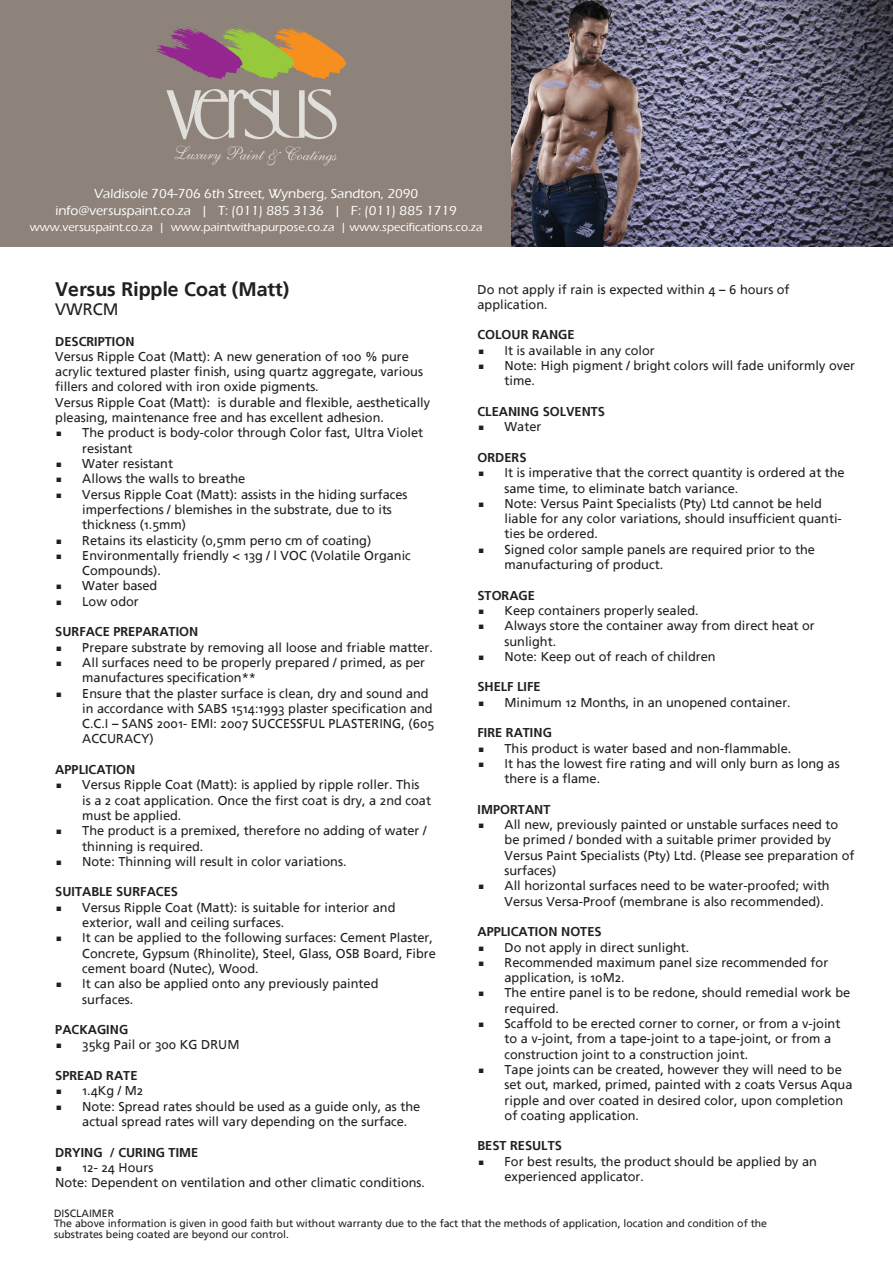
<style>
.page{position:relative;width:893px;height:1263px;background:#fff}
.page>*{position:absolute;margin:0;border:0;box-sizing:border-box;transform-origin:0 0}
.t1{font:700 19.5px "Frutiger Linotype";color:#231f20}
.t2{font:16.5px "Frutiger Linotype";color:#231f20}
.t3{font:500 13.5px/16.2px "Eras ITC";color:#fff;text-align:center}
.t4{font:12.75px/15.3px "Frutiger Linotype";color:#231f20}
.t5{font:700 12.75px "Frutiger Linotype";color:#231f20}
.t6{font:500 12px "Eras ITC";color:#fff}
.t7{font:10.5px/10.5px "Frutiger Linotype";color:#231f20}
</style>
<div class="page">
<img style="left:510px;top:0;width:383px;height:247px">
<div style="left:0;top:0;width:510px;height:247px;background:#8e837a"></div>
<svg style="left:174px;top:146px;width:47px;height:19px"></svg>
<svg style="left:227px;top:146px;width:110px;height:20px"></svg>
<svg style="left:157px;top:27px;width:189px;height:52px"></svg>
<svg style="left:166px;top:89px;width:171px;height:50px"></svg>
<p class="t3" style="left:55px;top:186px;width:403px">Valdisole 704-706 6th Street, Wynberg, Sandton, 2090 info@versuspaint.co.za | T: (011) 885 3136 | F: (011) 885 1719</p>
<p class="t6" style="left:30px;top:220px;width:454px">www.versuspaint.co.za | www.paintwithapurpose.co.za | www.specifications.co.za</p>
<h1 class="t1" style="left:55px;top:277px;width:236px">Versus Ripple Coat (Matt)</h1>
<p class="t2" style="left:55px;top:300px;width:65px">VWRCM</p>
<p class="t5" style="left:55px;top:333px;width:81px">DESCRIPTION</p>
<p class="t4" style="left:55px;top:349px;width:376px">Versus Ripple Coat (Matt): A new generation of 100 % pure acrylic textured plaster finish, using quartz aggregate, various fillers and colored with iron oxide pigments.<br>Versus Ripple Coat (Matt): is durable and flexible, aesthetically pleasing, maintenance free and has excellent adhesion.</p>
<p class="t4" style="left:82px;top:425px;width:342px;text-indent:-27px">■ The product is body-color through Color fast, Ultra Violet resistant</p>
<p class="t4" style="left:55px;top:456px;width:119px">■ Water resistant</p>
<p class="t4" style="left:55px;top:471px;width:191px">■ Allows the walls to breathe</p>
<p class="t4" style="left:82px;top:486px;width:327px;text-indent:-27px">■ Versus Ripple Coat (Matt): assists in the hiding surfaces imperfections / blemishes in the substrate, due to its thickness (1.5mm)</p>
<p class="t4" style="left:55px;top:532px;width:317px">■ Retains its elasticity (0,5mm per10 cm of coating)</p>
<p class="t4" style="left:82px;top:548px;width:330px;text-indent:-27px">■ Environmentally friendly &lt; 13g / l VOC (Volatile Organic<br>Compounds).</p>
<p class="t4" style="left:55px;top:578px;width:104px">■ Water based</p>
<p class="t4" style="left:55px;top:594px;width:85px">■ Low odor</p>
<p class="t5" style="left:55px;top:624px;width:145px">SURFACE PREPARATION</p>
<p class="t4" style="left:55px;top:639px;width:379px">■ Prepare substrate by removing all loose and friable matter.</p>
<p class="t4" style="left:82px;top:655px;width:344px;text-indent:-27px">■ All surfaces need to be properly prepared / primed, as per manufactures specification**</p>
<p class="t4" style="left:82px;top:685px;width:354px;text-indent:-27px">■ Ensure that the plaster surface is clean, dry and sound and in accordance with SABS 1514:1993 plaster specification and C.C.I – SANS 2001- EMI: 2007 SUCCESSFUL PLASTERING, (605<br>ACCURACY)</p>
<p class="t5" style="left:55px;top:762px;width:82px">APPLICATION</p>
<p class="t4" style="left:82px;top:777px;width:350px;text-indent:-27px">■ Versus Ripple Coat (Matt): is applied by ripple roller. This is a 2 coat application. Once the first coat is dry, a 2nd coat must be applied.</p>
<p class="t4" style="left:82px;top:823px;width:346px;text-indent:-27px">■ The product is a premixed, therefore no adding of water / thinning is required.</p>
<p class="t4" style="left:55px;top:854px;width:293px">■ Note: Thinning will result in color variations.</p>
<p class="t5" style="left:55px;top:884px;width:124px">SUITABLE SURFACES</p>
<p class="t4" style="left:82px;top:900px;width:315px;text-indent:-27px">■ Versus Ripple Coat (Matt): is suitable for interior and exterior, wall and ceiling surfaces.</p>
<p class="t4" style="left:82px;top:930px;width:355px;text-indent:-27px">■ It can be applied to the following surfaces: Cement Plaster,<br>Concrete, Gypsum (Rhinolite), Steel, Glass, OSB Board, Fibre cement board (Nutec), Wood.</p>
<p class="t4" style="left:82px;top:976px;width:298px;text-indent:-27px">■ It can also be applied onto any previously painted surfaces.</p>
<p class="t5" style="left:55px;top:1022px;width:74px">PACKAGING</p>
<p class="t4" style="left:55px;top:1037px;width:186px">■ 35kg Pail or 300 KG DRUM</p>
<p class="t5" style="left:55px;top:1068px;width:84px">SPREAD RATE</p>
<p class="t4" style="left:55px;top:1083px;width:90px">■ 1.4Kg / M2</p>
<p class="t4" style="left:82px;top:1098px;width:339px;text-indent:-27px">■ Note: Spread rates should be used as a guide only, as the actual spread rates will vary depending on the surface.</p>
<p class="t5" style="left:55px;top:1144px;width:145px">DRYING / CURING TIME</p>
<p class="t4" style="left:55px;top:1160px;width:371px">■ 12- 24 Hours<br>Note: Dependent on ventilation and other climatic conditions.</p>
<p class="t4" style="left:477px;top:281px;width:314px">Do not apply if rain is expected within 4 – 6 hours of application.</p>
<p class="t5" style="left:477px;top:327px;width:99px">COLOUR RANGE</p>
<p class="t4" style="left:477px;top:343px;width:179px">■ It is available in any color</p>
<p class="t4" style="left:504px;top:358px;width:352px;text-indent:-27px">■ Note: High pigment / bright colors will fade uniformly over time.</p>
<p class="t5" style="left:477px;top:404px;width:129px">CLEANING SOLVENTS</p>
<p class="t4" style="left:477px;top:419px;width:65px">■ Water</p>
<p class="t5" style="left:477px;top:450px;width:50px">ORDERS</p>
<p class="t4" style="left:504px;top:465px;width:342px;text-indent:-27px">■ It is imperative that the correct quantity is ordered at the same time, to eliminate batch variance.</p>
<p class="t4" style="left:504px;top:496px;width:339px;text-indent:-27px">■ Note: Versus Paint Specialists (Pty) Ltd cannot be held liable for any color variations, should insufficient quanti&shy;ties be ordered.</p>
<p class="t4" style="left:504px;top:542px;width:312px;text-indent:-27px">■ Signed color sample panels are required prior to the manufacturing of product.</p>
<p class="t5" style="left:477px;top:587px;width:59px">STORAGE</p>
<p class="t4" style="left:477px;top:603px;width:223px">■ Keep containers properly sealed.</p>
<p class="t4" style="left:504px;top:618px;width:312px;text-indent:-27px">■ Always store the container away from direct heat or sunlight.</p>
<p class="t4" style="left:477px;top:649px;width:240px">■ Note: Keep out of reach of children</p>
<p class="t5" style="left:477px;top:679px;width:65px">SHELF LIFE</p>
<p class="t4" style="left:477px;top:695px;width:315px">■ Minimum 12 Months, in an unopened container.</p>
<p class="t5" style="left:477px;top:725px;width:76px">FIRE RATING</p>
<p class="t4" style="left:477px;top:740px;width:315px">■ This product is water based and non-flammable.</p>
<p class="t4" style="left:504px;top:756px;width:337px;text-indent:-27px">■ It has the lowest fire rating and will only burn as long as there is a flame.</p>
<p class="t5" style="left:477px;top:802px;width:74px">IMPORTANT</p>
<p class="t4" style="left:504px;top:817px;width:352px;text-indent:-27px">■ All new, previously painted or unstable surfaces need to be primed / bonded with a suitable primer provided by Versus Paint Specialists (Pty) Ltd. (Please see preparation of surfaces)</p>
<p class="t4" style="left:504px;top:878px;width:327px;text-indent:-27px">■ All horizontal surfaces need to be water-proofed; with<br>Versus Versa-Proof (membrane is also recommended).</p>
<p class="t5" style="left:477px;top:924px;width:125px">APPLICATION NOTES</p>
<p class="t4" style="left:477px;top:939px;width:213px">■ Do not apply in direct sunlight.</p>
<p class="t4" style="left:504px;top:955px;width:325px;text-indent:-27px">■ Recommended maximum panel size recommended for application, is 10M2.</p>
<p class="t4" style="left:504px;top:985px;width:347px;text-indent:-27px">■ The entire panel is to be redone, should remedial work be required.</p>
<p class="t4" style="left:504px;top:1016px;width:337px;text-indent:-27px">■ Scaffold to be erected corner to corner, or from a v-joint to a v-joint, from a tape-joint to a tape-joint, or from a construction joint to a construction joint.</p>
<p class="t4" style="left:504px;top:1062px;width:349px;text-indent:-27px">■ Tape joints can be created, however they will need to be set out, marked, primed, painted with 2 coats Versus Aqua ripple and over coated in desired color, upon completion of coating application.</p>
<p class="t5" style="left:477px;top:1138px;width:86px">BEST RESULTS</p>
<p class="t4" style="left:504px;top:1154px;width:314px;text-indent:-27px">■ For best results, the product should be applied by an experienced applicator.</p>
<p class="t7" style="left:54px;top:1208px;width:714px">DISCLAIMER<br>The above information is given in good faith but without warranty due to the fact that the methods of application, location and condition of the substrates being coated are beyond our control.</p>
</div>
